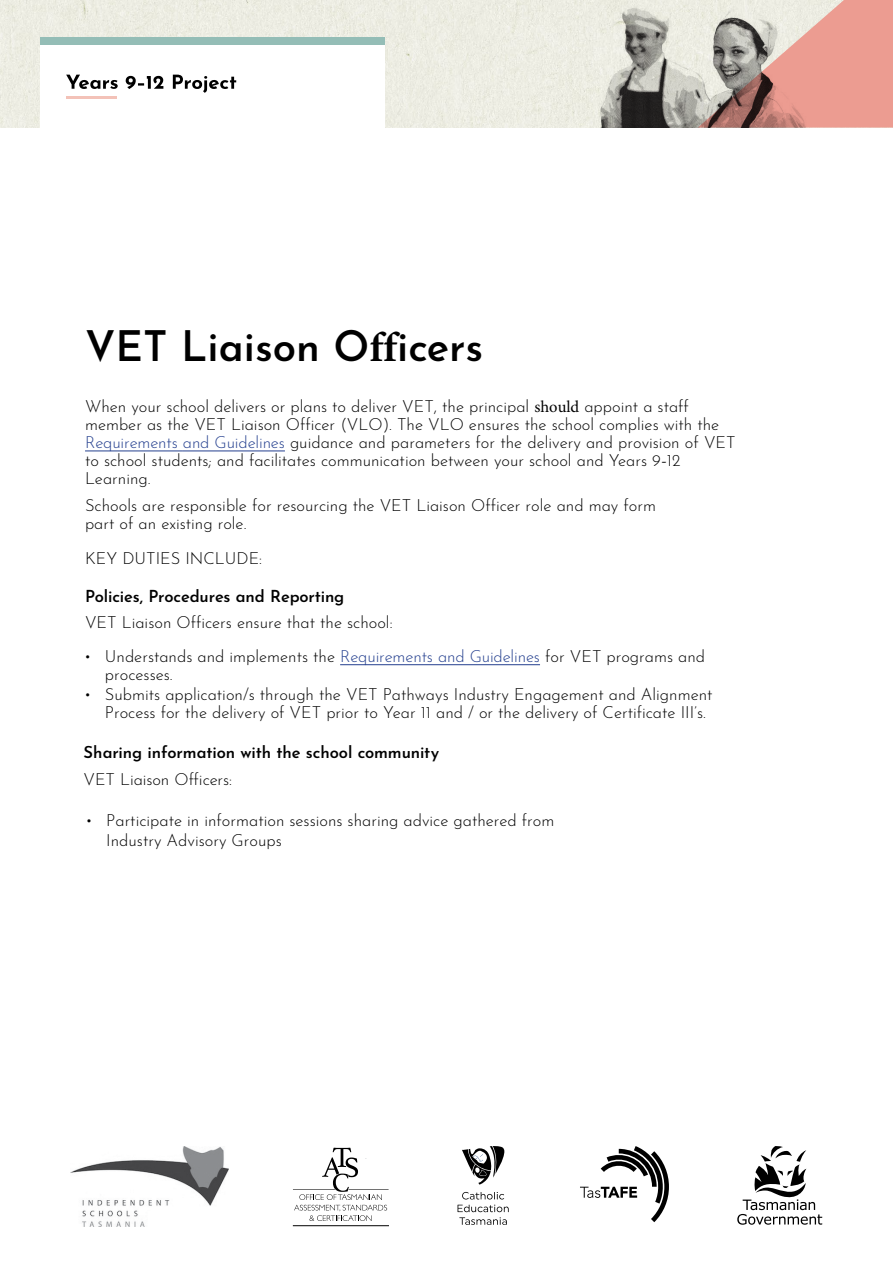
<style>
.page{position:relative;width:893px;height:1263px;background:#fff}
.page>*{position:absolute;margin:0;border:0;box-sizing:border-box;transform-origin:0 0}
.Heading_2{font:600 42px "Josefin Sans";color:#000}
.Heading_2-2{font:300 16.5px/18px "Josefin Sans";color:#000}
.Bullets{font:300 16.5px/18px "Josefin Sans";color:#000}
.Heading_2-3{font:600 16.5px "Josefin Sans";letter-spacing:-.01em;color:#000}
.Body_Copy{font:300 16.5px "Josefin Sans";letter-spacing:-.005em;color:#000}
.s1{font-family:"Minion Pro";font-weight:700}
.s2{font-family:"Minion Pro";font-weight:400}
.s3{color:#25408f}
.s4{font-weight:600}
</style>
<div class="page">
<div style="left:0;top:0;width:582px;height:128px;background:#edede3"></div>
<img style="left:71px;top:1146px;width:157px;height:80px">
<hr style="left:293px;top:1225px;width:95px;height:1px;background:#000">
<hr style="left:348px;top:1189px;width:40px;height:1px;background:#000">
<svg style="left:293px;top:1148px;width:94px;height:73px"></svg>
<svg style="left:458px;top:1192px;width:51px;height:33px"></svg>
<svg style="left:462px;top:1146px;width:43px;height:38px"></svg>
<svg style="left:580px;top:1146px;width:89px;height:76px"></svg>
<svg style="left:737px;top:1146px;width:85px;height:79px"></svg>
<div style="left:40px;top:38px;width:344px;height:90px;background:#fff"></div>
<div style="left:40px;top:37px;width:344px;height:8px;background:#94bdb6"></div>
<svg style="left:66px;top:75px;width:170px;height:18px"></svg>
<hr style="left:66px;top:97px;width:50px;height:2px;background:#f3c2b8">
<div style="left:832px;top:0;width:61px;height:128px;background:#ec9c91"></div>
<img style="left:582px;top:0;width:250px;height:128px">
<hr style="left:340px;top:664px;width:200px;height:1px;background:#25408f">
<hr style="left:85px;top:450px;width:98px;height:1px;background:#25408f">
<hr style="left:183px;top:450px;width:102px;height:1px;background:#25408f">
<h2 class="Heading_2" style="left:85px;top:311px;width:400px">VET Liaison O<span class="s1">ff</span>icers</h2>
<h2 class="Heading_2-2" style="left:85px;top:396px;width:652px">When your school delivers or plans to deliver VET, the principal <span class="s2">should</span> appoint a staff member as the VET Liaison Officer (VLO). The VLO ensures the school complies with the <span class="s3">Requirements and Guidelines</span> guidance and parameters for the delivery and provision of VET to school students; and facilitates communication between your school and Years 9<span class="s2">-</span>12<br>Learning.</h2>
<h2 class="Heading_2-2" style="left:85px;top:494px;width:572px">Schools are responsible for resourcing the VET Liaison Officer role and may form part of an existing role.</h2>
<h2 class="Heading_2-2" style="left:85px;top:547px;width:179px">KEY DUTIES INCLUDE:</h2>
<h2 class="Heading_2-2" style="left:85px;top:581px;width:309px;line-height:26.5px"><span class="s4">Policies, Procedures and Reporting<br></span>VET Liaison Officers ensure that the school:</h2>
<p class="Bullets" style="left:105px;top:645px;width:602px;text-indent:-21px">• Understands and implements the <span class="s3">Requirements and Guidelines</span> for VET programs and processes.</p>
<p class="Bullets" style="left:105px;top:684px;width:609px;text-indent:-21px">• Submits application/s through the VET Pathways Industry Engagement and Alignment<br>Process for the delivery of VET prior to Year 11 and / or the delivery of Certificate III’s.</p>
<h2 class="Heading_2-3" style="left:84px;top:738px;width:357px">Sharing information with the school community</h2>
<p class="Body_Copy" style="left:84px;top:766px;width:150px">VET Liaison Officers:</p>
<p class="Bullets" style="left:106px;top:808px;width:450px;line-height:19.8px;text-indent:-21px">• Participate in information sessions sharing advice gathered from<br>Industry Advisory Groups</p>
</div>
